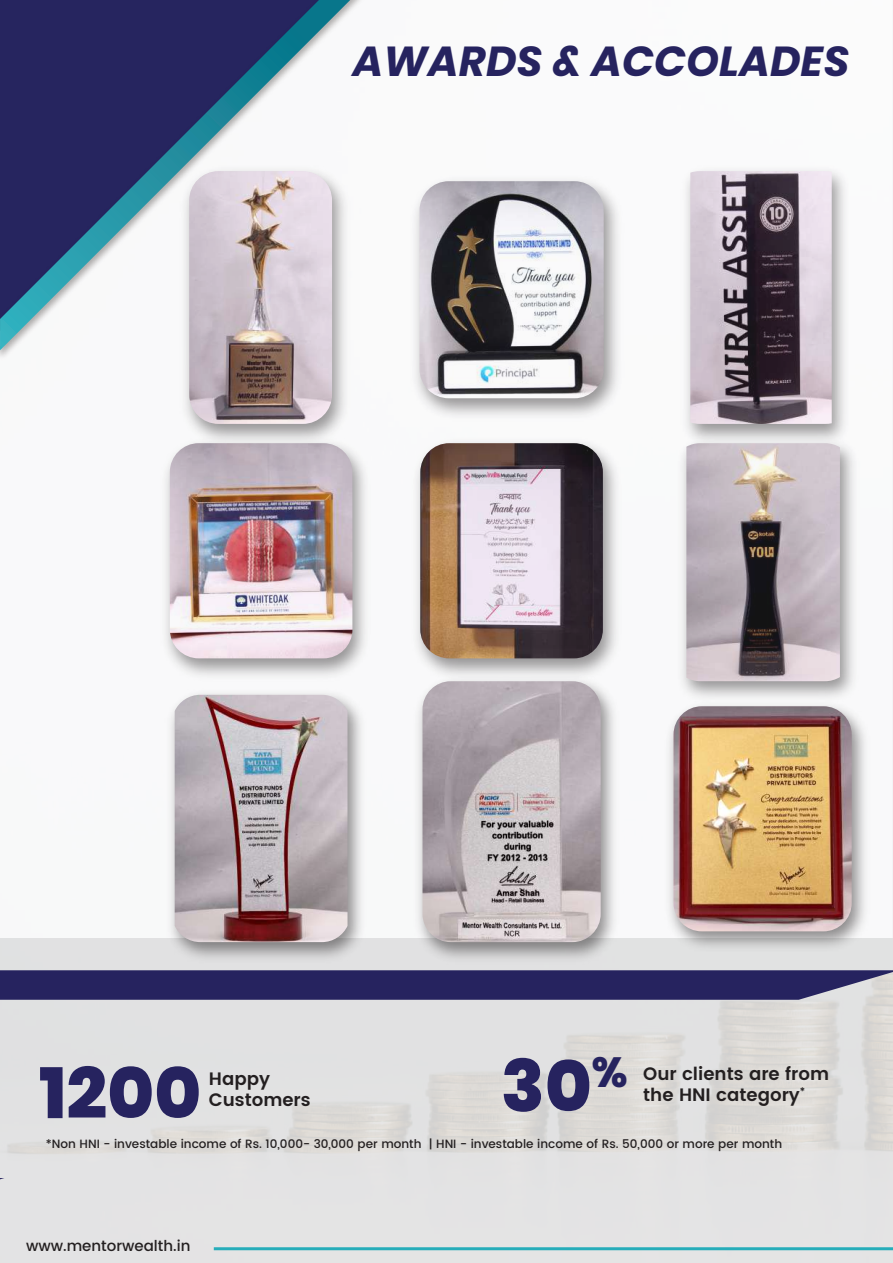
<style>
.page{position:relative;width:893px;height:1263px;background:#fff}
.page>*{position:absolute;margin:0;border:0;box-sizing:border-box;transform-origin:0 0}
.t1{font:800 72px "Poppins";color:#26235f}
.t2{font:italic 700 42px "Poppins";color:#26235f}
.t3{font:600 18px/21px "Poppins";color:#231f20}
.t4{font:500 15px "Poppins";color:#231f20}
.t5{font:500 12px "Poppins";color:#231f20}
</style>
<div class="page">
<img style="left:189px;top:365px;width:143px;height:59px">
<img style="left:419px;top:181px;width:185px;height:217px">
<img style="left:690px;top:171px;width:142px;height:253px">
<img style="left:163px;top:432px;width:205px;height:246px">
<img style="left:170px;top:443px;width:182px;height:215px">
<img style="left:420px;top:443px;width:183px;height:215px">
<img style="left:686px;top:443px;width:154px;height:238px">
<div style="left:0;top:939px;width:893px;height:324px;background:#e5e5e5"></div>
<img style="left:0;top:0;width:361px;height:365px">
<svg style="left:0;top:0;width:350px;height:350px"></svg>
<svg style="left:0;top:970px;width:893px;height:30px;background:#322f67"></svg>
<img style="left:422px;top:681px;width:179px;height:261px">
<img style="left:158px;top:691px;width:215px;height:269px">
<img style="left:175px;top:695px;width:173px;height:247px">
<img style="left:673px;top:706px;width:179px;height:225px">
<hr style="left:214px;top:1247px;width:679px;height:3px;background:#26adba">
<h2 class="t2" style="left:353px;top:37px;width:498px">AWARDS &amp; ACCOLADES</h2>
<h1 class="t1" style="left:501px;top:1044px;width:128px">30<sup>%</sup></h1>
<h3 class="t3" style="left:643px;top:1064px;width:187px">Our clients are from the HNI category<sup>*</sup></h3>
<p class="t5" style="left:46px;top:1135px;width:738px">*Non HNI - investable income of Rs. 10,000- 30,000 per month | HNI - investable income of Rs. 50,000 or more per month</p>
<h1 class="t1" style="left:39px;top:1051px;width:163px">1200</h1>
<h3 class="t3" style="left:209px;top:1069px;width:103px">Happy<br>Customers</h3>
<p class="t4" style="left:26px;top:1235px;width:166px">www.mentorwealth.in</p>
</div>
